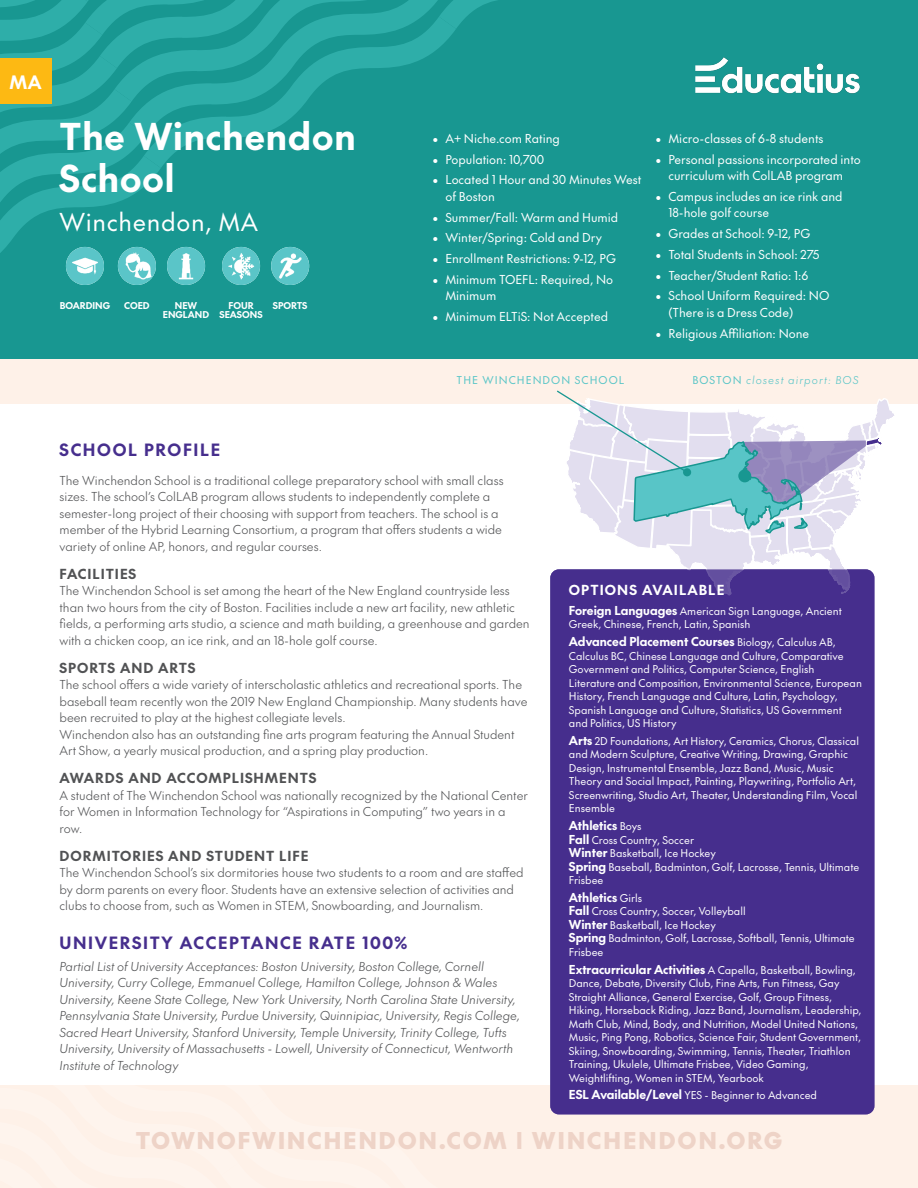
<style>
.page{position:relative;width:918px;height:1188px;background:#fff}
.page>*{position:absolute;margin:0;border:0;box-sizing:border-box;transform-origin:0 0}
.t1{font:700 36px/42px "The Future";letter-spacing:.025em;color:#fff}
.t2{font:24px "The Future";letter-spacing:.025em;color:#fff}
.t3{font:900 22.5px "The Future";letter-spacing:.1em;color:#eed3c7}
.t4{font:700 18px "The Future";color:#fff}
.t5{font:700 16.5px "The Future";letter-spacing:.1em;color:#462e8d}
.t6{font:700 13.5px "The Future";letter-spacing:.07em;color:#515254}
.t7{font:700 13.5px "The Future";letter-spacing:.08em;color:#fff}
.t8{font:300 12px/16.5px "The Future";color:#515254}
.t9{font:12px/16.5px "The Future";color:#fff}
.t10{font:italic 300 12px/16.5px "The Future";color:#515254}
.t11{font:700 12px "The Future";color:#fff}
.t12{font:10.5px/13.5px "The Future";color:#fff}
.t13{font:italic 300 10.5px "The Future";letter-spacing:.1em;color:#58c5c7}
.t14{font:10.5px "The Future";letter-spacing:.1em;color:#58c5c7}
.t15{font:700 9.15px/9.1px "The Future";color:#fff;text-align:center}
.s1{font-weight:400;font-style:normal}
.s2{font-weight:700;font-size:12px}
.s3{font-weight:400;font-size:10.5px}
</style>
<div class="page">
<div style="left:0;top:273px;width:918px;height:915px;background:#fef1e8"></div>
<div style="left:0;top:404px;width:918px;height:681px;background:#fff"></div>
<div style="left:0;top:0;width:918px;height:359px;background:#189791"></div>
<svg style="left:0;top:0;width:497px;height:259px"></svg>
<div style="left:0;top:59px;width:51px;height:45px;background:#fdb913"></div>
<img style="left:695px;top:57px;width:165px;height:37px">
<div style="left:550px;top:569px;width:324px;height:545px;background:#462e8d;border-radius:9px"></div>
<img style="left:118px;top:247px;width:38px;height:38px;border-radius:19px">
<img style="left:271px;top:247px;width:38px;height:38px;border-radius:19px">
<img style="left:167px;top:247px;width:38px;height:38px;border-radius:19px">
<img style="left:222px;top:247px;width:38px;height:38px;border-radius:19px">
<img style="left:66px;top:247px;width:38px;height:38px;border-radius:19px">
<svg style="left:555px;top:390px;width:339px;height:227px"></svg>
<h3 class="t4" style="left:9px;top:69px;width:34px">MA</h3>
<h1 class="t1" style="left:60px;top:114px;width:298px">The Winchendon<br>School</h1>
<h2 class="t2" style="left:60px;top:205px;width:200px">Winchendon, MA</h2>
<p class="t15" style="left:60px;top:301px;width:52px">BOARDING</p>
<p class="t15" style="left:124px;top:301px;width:27px">COED</p>
<p class="t15" style="left:175px;top:301px;width:24px">NEW</p>
<p class="t15" style="left:273px;top:301px;width:36px">SPORTS</p>
<p class="t15" style="left:163px;top:310px;width:48px">ENGLAND</p>
<p class="t15" style="left:219px;top:301px;width:45px">FOUR<br>SEASONS</p>
<p class="t9" style="left:433px;top:130px;width:129px">• A+ Niche.com Rating</p>
<p class="t9" style="left:433px;top:151px;width:113px">• Population: 10,700</p>
<p class="t9" style="left:445px;top:171px;width:197px;text-indent:-13px">• Located 1 Hour and 30 Minutes West of Boston</p>
<p class="t9" style="left:433px;top:209px;width:187px">• Summer/Fall: Warm and Humid</p>
<p class="t9" style="left:433px;top:229px;width:171px">• Winter/Spring: Cold and Dry</p>
<p class="t9" style="left:433px;top:250px;width:185px">• Enrollment Restrictions: 9-12, PG</p>
<p class="t9" style="left:445px;top:271px;width:169px;text-indent:-13px">• Minimum TOEFL: Required, No<br>Minimum</p>
<p class="t9" style="left:433px;top:308px;width:177px">• Minimum ELTiS: Not Accepted</p>
<p class="t9" style="left:656px;top:130px;width:169px">• Micro-classes of 6-8 students</p>
<p class="t9" style="left:656px;top:151px;width:207px;text-align:center">• Personal passions incorporated into curriculum with ColLAB program</p>
<p class="t9" style="left:668px;top:188px;width:176px;text-indent:-13px">• Campus includes an ice rink and<br>18-hole golf course</p>
<p class="t9" style="left:656px;top:225px;width:156px">• Grades at School: 9-12, PG</p>
<p class="t9" style="left:656px;top:246px;width:165px">• Total Students in School: 275</p>
<p class="t9" style="left:656px;top:267px;width:154px">• Teacher/Student Ratio: 1:6</p>
<p class="t9" style="left:668px;top:287px;width:162px;text-indent:-13px">• School Uniform Required: NO (There is a Dress Code)</p>
<p class="t9" style="left:656px;top:325px;width:155px">• Religious Affiliation: None</p>
<p class="t14" style="left:457px;top:373px;width:169px">THE WINCHENDON SCHOOL</p>
<p class="t13" style="left:692px;top:373px;width:168px"><span class="s1">BOSTON</span> closest airport: BOS</p>
<h3 class="t5" style="left:60px;top:438px;width:162px">SCHOOL PROFILE</h3>
<p class="t8" style="left:60px;top:472px;width:446px">The Winchendon School is a traditional college preparatory school with small class sizes. The school’s ColLAB program allows students to independently complete a semester-long project of their choosing with support from teachers. The school is a member of the Hybrid Learning Consortium, a program that offers students a wide variety of online AP, honors, and regular courses.</p>
<p class="t6" style="left:60px;top:564px;width:78px">FACILITIES</p>
<p class="t8" style="left:60px;top:582px;width:472px">The Winchendon School is set among the heart of the New England countryside less than two hours from the city of Boston. Facilities include a new art facility, new athletic fields, a performing arts studio, a science and math building, a greenhouse and garden with a chicken coop, an ice rink, and an 18-hole golf course.</p>
<p class="t6" style="left:60px;top:658px;width:137px">SPORTS AND ARTS</p>
<p class="t8" style="left:60px;top:676px;width:469px">The school offers a wide variety of interscholastic athletics and recreational sports. The baseball team recently won the 2019 New England Championship. Many students have been recruited to play at the highest collegiate levels.<br>Winchendon also has an outstanding fine arts program featuring the Annual Student Art Show, a yearly musical production, and a spring play production.</p>
<p class="t6" style="left:60px;top:769px;width:258px">AWARDS AND ACCOMPLISHMENTS</p>
<p class="t8" style="left:60px;top:787px;width:470px">A student of The Winchendon School was nationally recognized by the National Center for Women in Information Technology for “Aspirations in Computing” two years in a row.</p>
<p class="t6" style="left:60px;top:846px;width:250px">DORMITORIES AND STUDENT LIFE</p>
<p class="t8" style="left:60px;top:864px;width:466px">The Winchendon School’s six dormitories house two students to a room and are staffed by dorm parents on every floor. Students have an extensive selection of activities and clubs to choose from, such as Women in STEM, Snowboarding, and Journalism.</p>
<h3 class="t5" style="left:60px;top:930px;width:349px">UNIVERSITY ACCEPTANCE RATE 100%</h3>
<p class="t10" style="left:60px;top:958px;width:462px">Partial List of University Acceptances: Boston University, Boston College, Cornell University, Curry College, Emmanuel College, Hamilton College, Johnson &amp; Wales University, Keene State College, New York University, North Carolina State University, Pennsylvania State University, Purdue University, Quinnipiac, University, Regis College, Sacred Heart University, Stanford University, Temple University, Trinity College, Tufts University, University of Massachusetts - Lowell, University of Connecticut, Wentworth Institute of Technology</p>
<p class="t7" style="left:569px;top:580px;width:157px">OPTIONS AVAILABLE</p>
<p class="t12" style="left:569px;top:604px;width:274px"><span class="s2">Foreign Languages</span> American Sign Language, Ancient<br>Greek, Chinese, French, Latin, Spanish</p>
<p class="t11" style="left:569px;top:633px;width:268px">Advanced Placement Courses <span class="s3">Biology, Calculus AB,</span></p>
<p class="t12" style="left:569px;top:649px;width:295px">Calculus BC, Chinese Language and Culture, Comparative Government and Politics, Computer Science, English Literature and Composition, Environmental Science, European History, French Language and Culture, Latin, Psychology, Spanish Language and Culture, Statistics, US Government and Politics, US History</p>
<p class="t12" style="left:569px;top:734px;width:292px"><span class="s2">Arts</span> 2D Foundations, Art History, Ceramics, Chorus, Classical and Modern Sculpture, Creative Writing, Drawing, Graphic Design, Instrumental Ensemble, Jazz Band, Music, Music Theory and Social Impact, Painting, Playwriting, Portfolio Art, Screenwriting, Studio Art, Theater, Understanding Film, Vocal Ensemble</p>
<p class="t11" style="left:569px;top:817px;width:74px">Athletics <span class="s3">Boys</span></p>
<p class="t12" style="left:569px;top:833px;width:292px"><span class="s2">Fall</span> Cross Country, Soccer<br><span class="s2">Winter</span> Basketball, Ice Hockey<br><span class="s2">Spring</span> Baseball, Badminton, Golf, Lacrosse, Tennis, Ultimate<br>Frisbee</p>
<p class="t11" style="left:569px;top:889px;width:75px">Athletics <span class="s3">Girls</span></p>
<p class="t12" style="left:569px;top:904px;width:287px"><span class="s2">Fall</span> Cross Country, Soccer, Volleyball<br><span class="s2">Winter</span> Basketball, Ice Hockey<br><span class="s2">Spring</span> Badminton, Golf, Lacrosse, Softball, Tennis, Ultimate Frisbee</p>
<p class="t12" style="left:569px;top:963px;width:294px"><span class="s2">Extracurricular Activities</span> A Capella, Basketball, Bowling, Dance, Debate, Diversity Club, Fine Arts, Fun Fitness, Gay Straight Alliance, General Exercise, Golf, Group Fitness, Hiking, Horseback Riding, Jazz Band, Journalism, Leadership, Math Club, Mind, Body, and Nutrition, Model United Nations, Music, Ping Pong, Robotics, Science Fair, Student Government, Skiing, Snowboarding, Swimming, Tennis, Theater, Triathlon Training, Ukulele, Ultimate Frisbee, Video Gaming, Weightlifting, Women in STEM, Yearbook</p>
<p class="t12" style="left:569px;top:1088px;width:250px"><span class="s2">ESL Available/Level</span> YES - Beginner to Advanced</p>
<h3 class="t3" style="left:136px;top:1124px;width:648px">TOWNOFWINCHENDON.COM | WINCHENDON.ORG</h3>
</div>
